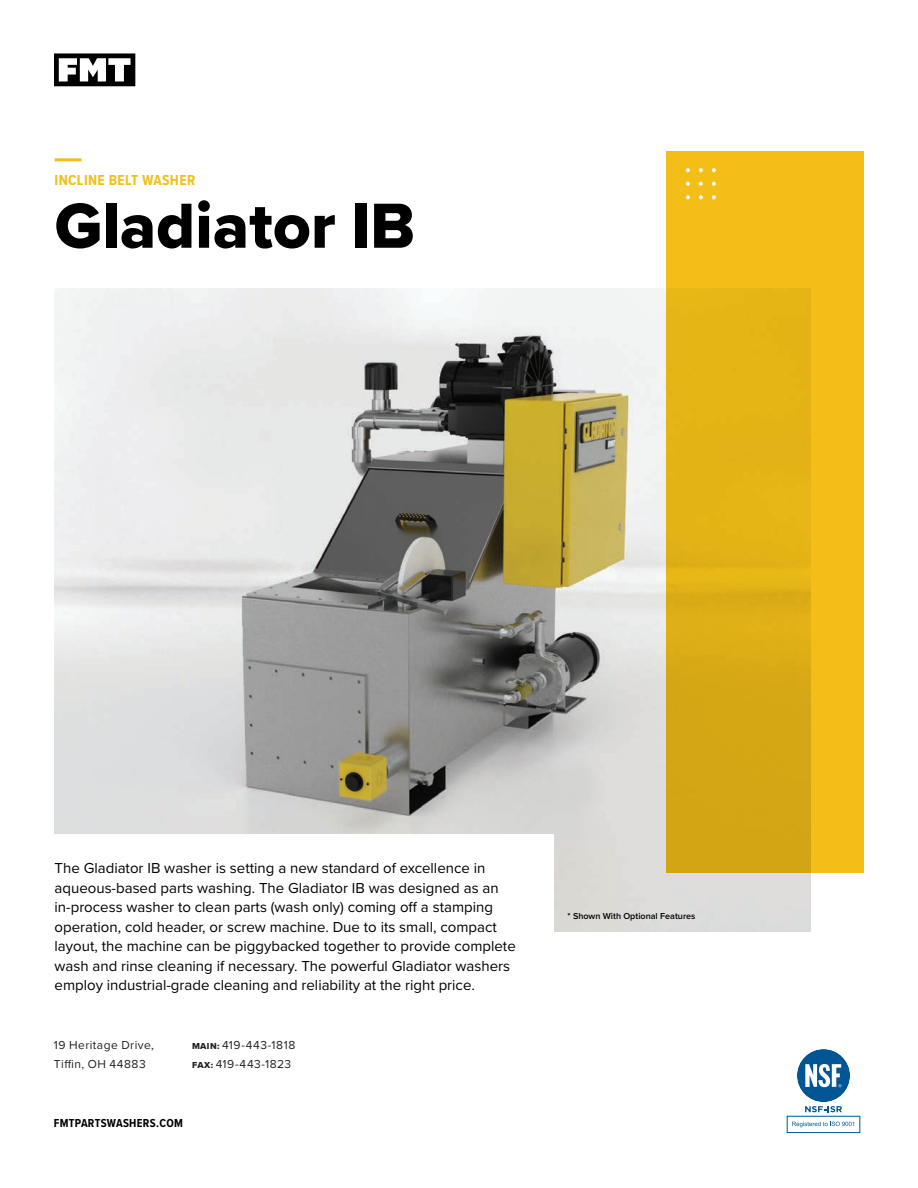
<style>
.page{position:relative;width:918px;height:1188px;background:#fff}
.page>*{position:absolute;margin:0;border:0;box-sizing:border-box;transform-origin:0 0}
.t1{font:66px "Proxima Nova Extrabld";color:#000}
.t2{font:15px/19.5px "Proxima Nova";color:#000}
.t3{font:700 15px "Proxima Nova Cond";letter-spacing:.025em;color:#f3be18}
.t4{font:12px/19.5px "Proxima Nova";letter-spacing:.04em;color:#231f20}
.t5{font:700 12px "Proxima Nova Cond";letter-spacing:.025em;color:#000}
.t6{font:600 9px "Proxima Nova";color:#000}
.s1{font-family:"Proxima Nova Extrabld";font-size:9px}
</style>
<div class="page">
<img style="left:54px;top:288px;width:757px;height:643px">
<svg style="left:666px;top:152px;width:198px;height:721px;background:#e6b416"></svg>
<svg style="left:54px;top:53px;width:81px;height:33px"></svg>
<svg style="left:699px;top:182px;width:4px;height:4px"></svg>
<svg style="left:712px;top:182px;width:4px;height:4px"></svg>
<svg style="left:686px;top:182px;width:4px;height:4px"></svg>
<svg style="left:699px;top:195px;width:4px;height:4px"></svg>
<svg style="left:712px;top:195px;width:4px;height:4px"></svg>
<svg style="left:686px;top:195px;width:4px;height:4px"></svg>
<svg style="left:712px;top:168px;width:4px;height:4px"></svg>
<svg style="left:686px;top:168px;width:4px;height:4px"></svg>
<svg style="left:699px;top:168px;width:4px;height:4px"></svg>
<div style="left:37px;top:834px;width:517px;height:156px;background:#fff"></div>
<hr style="left:55px;top:158px;width:27px;height:3px;background:#f3be18">
<svg style="left:792px;top:1122px;width:62px;height:5px"></svg>
<div style="left:787px;top:1116px;width:73px;height:17px;border:1px solid #005595"></div>
<svg style="left:797px;top:1049px;width:53px;height:63px"></svg>
<p class="t3" style="left:55px;top:169px;width:142px">INCLINE BELT WASHER</p>
<p class="t1" style="left:55px;top:177px;width:362px">Gladiator IB</p>
<p class="t2" style="left:55px;top:858px;width:463px">The Gladiator IB washer is setting a new standard of excellence in aqueous-based parts washing. The Gladiator IB was designed as an in-process washer to clean parts (wash only) coming off a stamping operation, cold header, or screw machine. Due to its small, compact layout, the machine can be piggybacked together to provide complete wash and rinse cleaning if necessary. The powerful Gladiator washers employ industrial-grade cleaning and reliability at the right price.</p>
<p class="t4" style="left:54px;top:1034px;width:102px">19 Heritage Drive,<br>Tiffin, OH 44883</p>
<p class="t4" style="left:192px;top:1034px;width:105px"><span class="s1">MAIN:</span> 419-443-1818</p>
<p class="t4" style="left:192px;top:1054px;width:101px"><span class="s1">FAX:</span> 419-443-1823</p>
<p class="t5" style="left:54px;top:1114px;width:131px">FMTPARTSWASHERS.COM</p>
<p class="t6" style="left:568px;top:909px;width:129px">* Shown With Optional Features</p>
</div>
